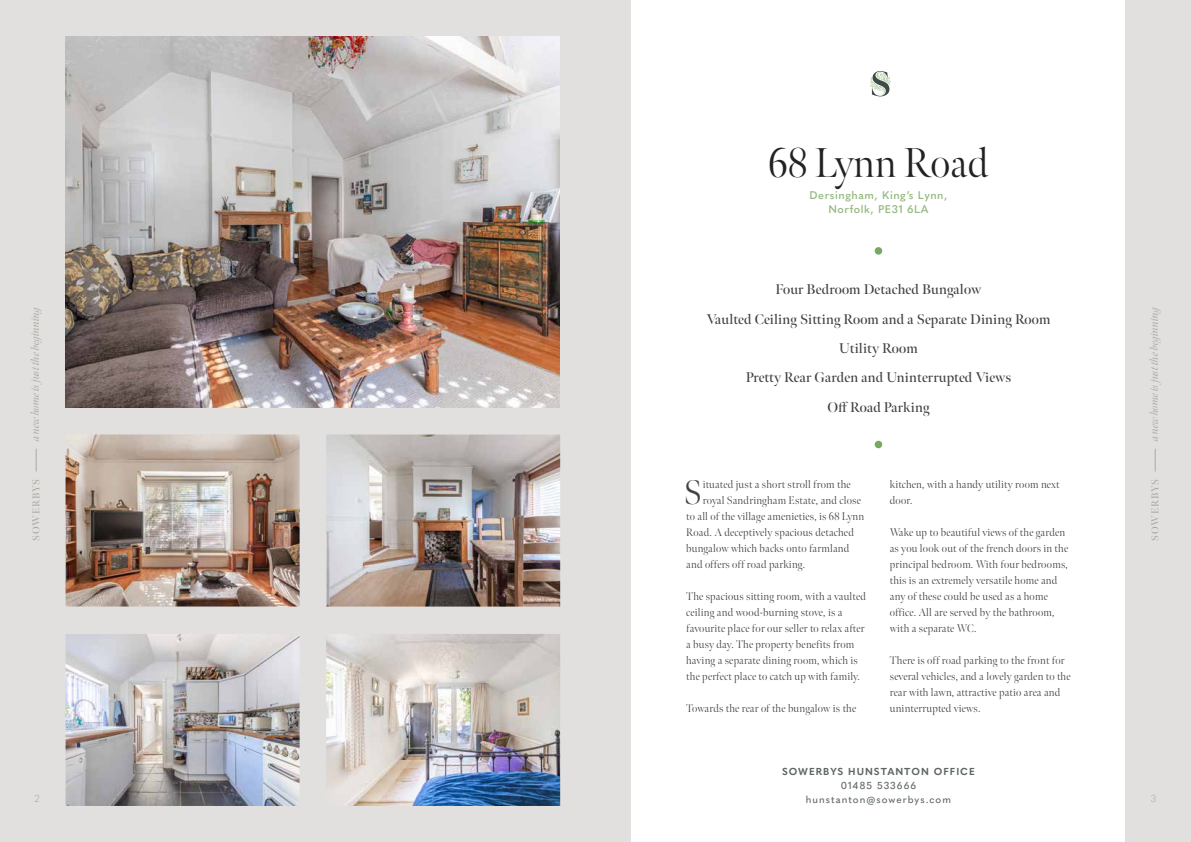
<style>
.page{position:relative;width:1191px;height:842px;background:#fff}
.page>*{position:absolute;margin:0;border:0;box-sizing:border-box;transform-origin:0 0}
.t1{font:300 41.5px "Meno Banner";letter-spacing:-.005em;color:#222223}
.t2{font:300 34px "Meno Banner";color:#434141}
.t3{font:600 14px/29.3px "Meno Banner";letter-spacing:.01em;color:#434141;text-align:center}
.t4{font:300 11px/16px "Meno Banner";letter-spacing:.02em;color:#434141}
.t5{font:italic 11px "Meno Banner";letter-spacing:-.01em;color:#ada8a0}
.t6{font:600 11px/14px "Quasimoda";letter-spacing:.05em;color:#96ba81;text-align:center}
.t7{font:500 10px/14px "Quasimoda";letter-spacing:.1em;color:#5e6662;text-align:center}
.t8{font:700 10px "Quasimoda";letter-spacing:.1em;color:#5e6662}
.t9{font:600 10px "Meno Banner";letter-spacing:.08em;color:#ada8a0}
.t10{font:300 10px "Quasimoda";color:#ada8a0}
</style>
<div class="page">
<div style="left:0;top:0;width:595px;height:842px;background:#e2e0df"></div>
<div style="left:595px;top:0;width:596px;height:842px;background:#e2e0df"></div>
<svg style="left:36px;top:449px;width:1px;height:22px"></svg>
<svg style="left:1155px;top:449px;width:1px;height:22px"></svg>
<img style="left:66px;top:36px;width:493px;height:371px">
<img style="left:66px;top:434px;width:234px;height:172px">
<img style="left:66px;top:634px;width:234px;height:172px">
<img style="left:326px;top:434px;width:234px;height:173px">
<div style="left:631px;top:0;width:494px;height:842px;background:#fff"></div>
<svg style="left:870px;top:71px;width:21px;height:25px"></svg>
<div style="left:874px;top:247px;width:8px;height:8px;background:#76aa62;border-radius:50%"></div>
<div style="left:874px;top:441px;width:8px;height:7px;background:#76aa62;border-radius:50%"></div>
<img style="left:326px;top:634px;width:234px;height:172px">
<h1 class="t1" style="left:768px;top:138px;width:222px">68 Lynn Road</h1>
<p class="t6" style="left:809px;top:187px;width:139px">Dersingham, King’s Lynn,<br>Norfolk, PE31 6LA</p>
<p class="t3" style="left:706px;top:275px;width:345px">Four Bedroom Detached Bungalow<br>Vaulted Ceiling Sitting Room and a Separate Dining Room<br>Utility Room<br>Pretty Rear Garden and Uninterrupted Views<br>Off Road Parking</p>
<p class="t5" style="left:29px;top:441px;width:138px;rotate:-90deg">a new home is just the beginning</p>
<p class="t5" style="left:1147px;top:441px;width:138px;rotate:-90deg">a new home is just the beginning</p>
<h2 class="t2" style="left:684px;top:472px;width:20px">S</h2>
<p class="t4" style="left:703px;top:477px;width:149px">ituated just a short stroll from the</p>
<p class="t9" style="left:30px;top:541px;width:63px;rotate:-90deg">SOWERBYS</p>
<p class="t9" style="left:1149px;top:541px;width:63px;rotate:-90deg">SOWERBYS</p>
<p class="t4" style="left:889px;top:477px;width:171px">kitchen, with a handy utility room next door.</p>
<p class="t4" style="left:889px;top:525px;width:180px">Wake up to beautiful views of the garden as you look out of the french doors in the principal bedroom. With four bedrooms, this is an extremely versatile home and any of these could be used as a home office. All are served by the bathroom, with a separate WC.</p>
<p class="t4" style="left:889px;top:653px;width:182px">There is off road parking to the front for several vehicles, and a lovely garden to the rear with lawn, attractive patio area and uninterrupted views.</p>
<p class="t4" style="left:703px;top:493px;width:160px">royal Sandringham Estate, and close</p>
<p class="t4" style="left:686px;top:509px;width:179px">to all of the village amenieties, is 68 Lynn</p>
<p class="t4" style="left:686px;top:525px;width:169px">Road. A deceptively spacious detached</p>
<p class="t4" style="left:686px;top:541px;width:165px">bungalow which backs onto farmland</p>
<p class="t4" style="left:686px;top:557px;width:120px">and offers off road parking.</p>
<p class="t4" style="left:686px;top:589px;width:181px">The spacious sitting room, with a vaulted ceiling and wood-burning stove, is a favourite place for our seller to relax after a busy day. The property benefits from having a separate dining room, which is the perfect place to catch up with family.</p>
<p class="t4" style="left:686px;top:701px;width:171px">Towards the rear of the bungalow is the</p>
<p class="t8" style="left:782px;top:764px;width:194px">SOWERBYS HUNSTANTON OFFICE</p>
<p class="t7" style="left:806px;top:778px;width:147px">01485 533666 hunstanton@sowerbys.com</p>
<p class="t10" style="left:35px;top:791px;width:7px">2</p>
<p class="t10" style="left:1150px;top:791px;width:7px">3</p>
</div>
